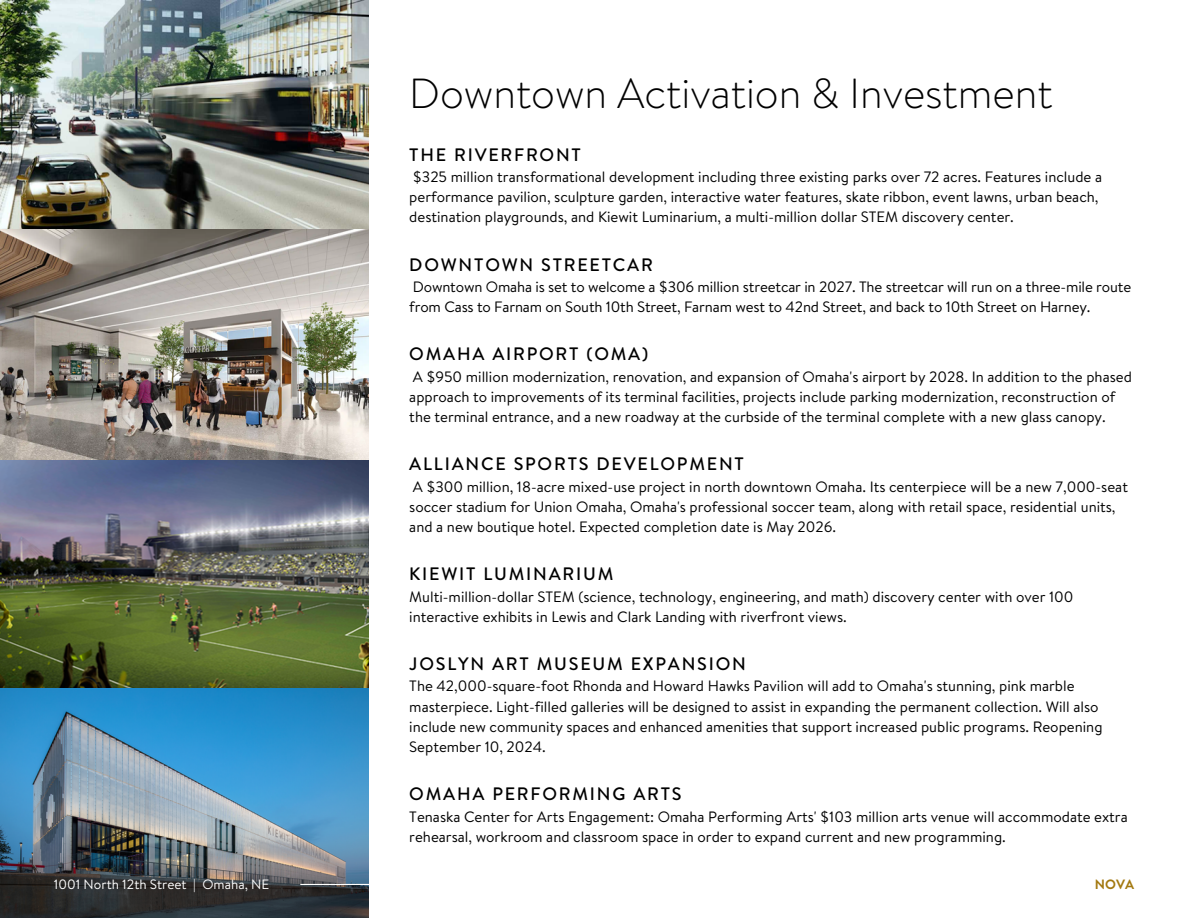
<style>
.page{position:relative;width:1188px;height:918px;background:#fff}
.page>*{position:absolute;margin:0;border:0;box-sizing:border-box;transform-origin:0 0}
.t1{font:300 42px "Brandon Text";color:#000}
.t2{font:500 18px "Brandon Text";letter-spacing:.1em;color:#000}
.t3{font:15px/20.2px "Brandon Text";color:#000}
.t4{font:13.5px "Brandon Text";color:#fff}
.t5{font:700 13.5px "Brandon Text";color:#a37910}
</style>
<div class="page">
<img style="left:0;top:0;width:369px;height:918px">
<hr style="left:300px;top:884px;width:761px;height:1px;background:#fff">
<h2 class="t1" style="left:409px;top:64px;width:645px">Downtown Activation &amp; Investment</h2>
<p class="t2" style="left:409px;top:141px;width:173px">THE RIVERFRONT</p>
<p class="t3" style="left:409px;top:166px;width:694px">$325 million transformational development including three existing parks over 72 acres. Features include a performance pavilion, sculpture garden, interactive water features, skate ribbon, event lawns, urban beach, destination playgrounds, and Kiewit Luminarium, a multi-million dollar STEM discovery center.</p>
<p class="t2" style="left:409px;top:251px;width:245px">DOWNTOWN STREETCAR</p>
<p class="t3" style="left:409px;top:276px;width:723px">Downtown Omaha is set to welcome a $306 million streetcar in 2027. The streetcar will run on a three-mile route from Cass to Farnam on South 10th Street, Farnam west to 42nd Street, and back to 10th Street on Harney.</p>
<p class="t2" style="left:409px;top:341px;width:240px">OMAHA AIRPORT (OMA)</p>
<p class="t3" style="left:409px;top:366px;width:724px">A $950 million modernization, renovation, and expansion of Omaha's airport by 2028. In addition to the phased approach to improvements of its terminal facilities, projects include parking modernization, reconstruction of the terminal entrance, and a new roadway at the curbside of the terminal complete with a new glass canopy.</p>
<p class="t2" style="left:409px;top:451px;width:336px">ALLIANCE SPORTS DEVELOPMENT</p>
<p class="t3" style="left:409px;top:476px;width:720px">A $300 million, 18-acre mixed-use project in north downtown Omaha. Its centerpiece will be a new 7,000-seat soccer stadium for Union Omaha, Omaha's professional soccer team, along with retail space, residential units, and a new boutique hotel. Expected completion date is May 2026.</p>
<p class="t2" style="left:409px;top:561px;width:206px">KIEWIT LUMINARIUM</p>
<p class="t3" style="left:409px;top:586px;width:666px">Multi-million-dollar STEM (science, technology, engineering, and math) discovery center with over 100 interactive exhibits in Lewis and Clark Landing with riverfront views.</p>
<p class="t2" style="left:409px;top:651px;width:338px">JOSLYN ART MUSEUM EXPANSION</p>
<p class="t3" style="left:409px;top:676px;width:695px">The 42,000-square-foot Rhonda and Howard Hawks Pavilion will add to Omaha's stunning, pink marble masterpiece. Light-filled galleries will be designed to assist in expanding the permanent collection. Will also include new community spaces and enhanced amenities that support increased public programs. Reopening September 10, 2024.</p>
<p class="t2" style="left:409px;top:781px;width:274px">OMAHA PERFORMING ARTS</p>
<p class="t3" style="left:409px;top:806px;width:720px">Tenaska Center for Arts Engagement: Omaha Performing Arts' $103 million arts venue will accommodate extra rehearsal, workroom and classroom space in order to expand current and new programming.</p>
<p class="t4" style="left:54px;top:875px;width:217px">1001 North 12th Street | Omaha, NE</p>
<p class="t5" style="left:1095px;top:875px;width:41px">NOVA</p>
</div>
